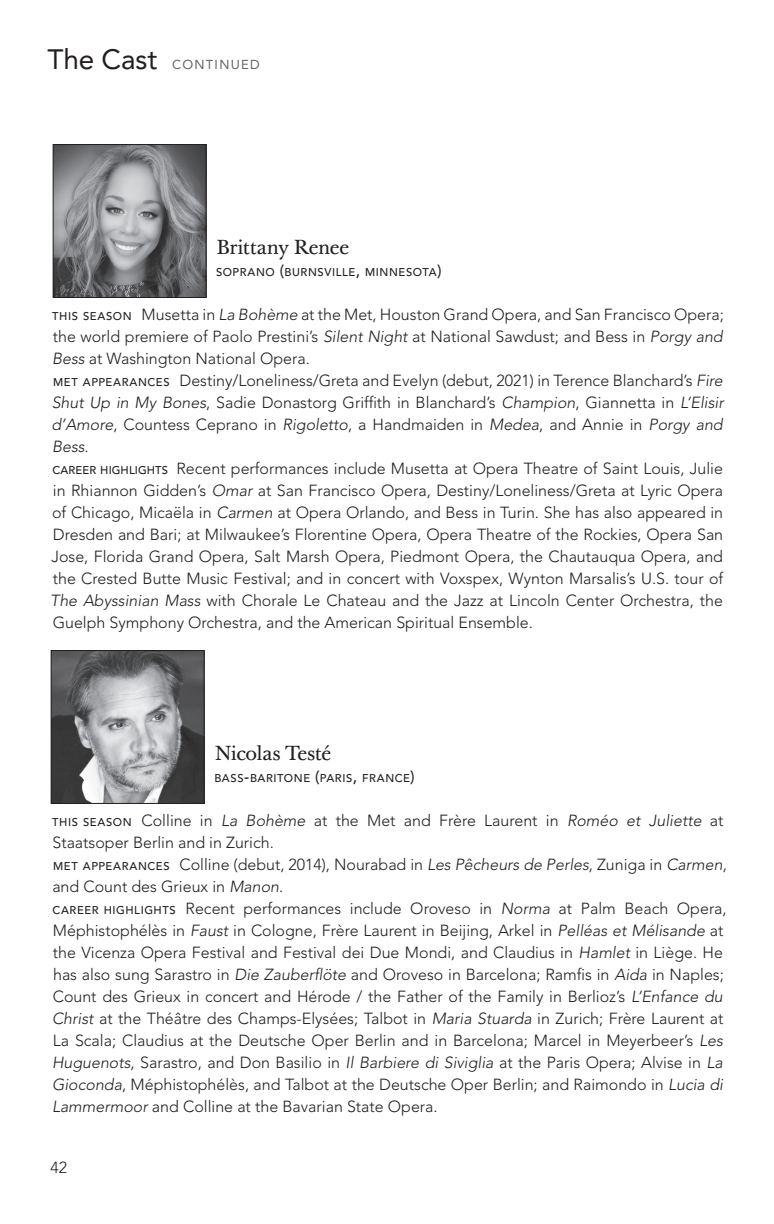
<style>
.page{position:relative;width:774px;height:1224px;background:#fff}
.page>*{position:absolute;margin:0;border:0;box-sizing:border-box;transform-origin:0 0}
.t1{font:20px "Baskerville Ten Pro";letter-spacing:-.02em;color:#231f20}
.t2{font:300 16px/22px "Avenir LT Pro";color:#231f20}
.t3{font:13px "Avenir LT Pro";letter-spacing:.1em;color:#636366}
.t4{font:500 11.2px "Avenir LT Pro";letter-spacing:.05em;color:#231f20}
.s1{font-size:28px;color:#231f20}
.s2{font-size:16px}
.s3{font-weight:500;font-size:11.2px}
.s4{font-style:italic}
</style>
<div class="page">
<img style="left:55px;top:146px;width:150px;height:150px">
<div style="left:53px;top:144px;width:154px;height:154px;border:1px solid #231f20"></div>
<img style="left:53px;top:652px;width:150px;height:150px">
<div style="left:51px;top:650px;width:154px;height:154px;border:1px solid #231f20"></div>
<p class="t3" style="left:48px;top:57px;width:214px"><span class="s1">The Cast</span> CONTINUED</p>
<p class="t1" style="left:216px;top:234px;width:135px">Brittany Renee</p>
<p class="t4" style="left:216px;top:265px;width:227px">SOPRANO <span class="s2">(</span>BURNSVILLE<span class="s2">,</span> MINNESOTA<span class="s2">)</span></p>
<p class="t2" style="left:50px;top:304px;width:675px"><span class="s3">THIS SEASON</span> Musetta in <span class="s4">La Bohème</span> at the Met, Houston Grand Opera, and San Francisco Opera; the world premiere of Paolo Prestini’s <span class="s4">Silent Night</span> at National Sawdust; and Bess in <span class="s4">Porgy and Bess</span> at Washington National Opera.<br><span class="s3">MET APPEARANCES</span> Destiny/Loneliness/Greta and Evelyn (debut, 2021) in Terence Blanchard’s <span class="s4">Fire Shut Up in My Bones</span>, Sadie Donastorg Griffith in Blanchard’s <span class="s4">Champion</span>, Giannetta in <span class="s4">L’Elisir d’Amore</span>, Countess Ceprano in <span class="s4">Rigoletto</span>, a Handmaiden in <span class="s4">Medea</span>, and Annie in <span class="s4">Porgy and Bess</span>.<br><span class="s3">CAREER HIGHLIGHTS</span> Recent performances include Musetta at Opera Theatre of Saint Louis, Julie in Rhiannon Gidden’s <span class="s4">Omar</span> at San Francisco Opera, Destiny/Loneliness/Greta at Lyric Opera of Chicago, Micaëla in <span class="s4">Carmen</span> at Opera Orlando, and Bess in Turin. She has also appeared in Dresden and Bari; at Milwaukee’s Florentine Opera, Opera Theatre of the Rockies, Opera San Jose, Florida Grand Opera, Salt Marsh Opera, Piedmont Opera, the Chautauqua Opera, and the Crested Butte Music Festival; and in concert with Voxspex, Wynton Marsalis’s U.S. tour of <span class="s4">The Abyssinian Mass</span> with Chorale Le Chateau and the Jazz at Lincoln Center Orchestra, the Guelph Symphony Orchestra, and the American Spiritual Ensemble.</p>
<p class="t1" style="left:214px;top:740px;width:118px">Nicolas Testé</p>
<p class="t4" style="left:214px;top:771px;width:202px">BASS<span class="s2">-</span>BARITONE <span class="s2">(</span>PARIS<span class="s2">,</span> FRANCE<span class="s2">)</span></p>
<p class="t2" style="left:52px;top:810px;width:676px"><span class="s3">THIS SEASON</span> Colline in <span class="s4">La Bohème</span> at the Met and Frère Laurent in <span class="s4">Roméo et Juliette</span> at Staatsoper Berlin and in Zurich.<br><span class="s3">MET APPEARANCES</span> Colline (debut, 2014), Nourabad in <span class="s4">Les Pêcheurs de Perles</span>, Zuniga in <span class="s4">Carmen</span>, and Count des Grieux in <span class="s4">Manon</span>.<br><span class="s3">CAREER HIGHLIGHTS</span> Recent performances include Oroveso in <span class="s4">Norma</span> at Palm Beach Opera, Méphistophélès in <span class="s4">Faust</span> in Cologne, Frère Laurent in Beijing, Arkel in <span class="s4">Pelléas et Mélisande</span> at the Vicenza Opera Festival and Festival dei Due Mondi, and Claudius in <span class="s4">Hamlet</span> in Liège. He has also sung Sarastro in <span class="s4">Die Zauberflöte</span> and Oroveso in Barcelona; Ramfis in <span class="s4">Aida</span> in Naples; Count des Grieux in concert and Hérode / the Father of the Family in Berlioz’s <span class="s4">L’Enfance du Christ</span> at the Théâtre des Champs-Elysées; Talbot in <span class="s4">Maria Stuarda</span> in Zurich; Frère Laurent at La Scala; Claudius at the Deutsche Oper Berlin and in Barcelona; Marcel in Meyerbeer’s <span class="s4">Les Huguenots</span>, Sarastro, and Don Basilio in <span class="s4">Il Barbiere di Siviglia</span> at the Paris Opera; Alvise in <span class="s4">La Gioconda</span>, Méphistophélès, and Talbot at the Deutsche Oper Berlin; and Raimondo in <span class="s4">Lucia di Lammermoor</span> and Colline at the Bavarian State Opera.</p>
<p class="t2" style="left:51px;top:1156px;width:18px">42</p>
</div>
